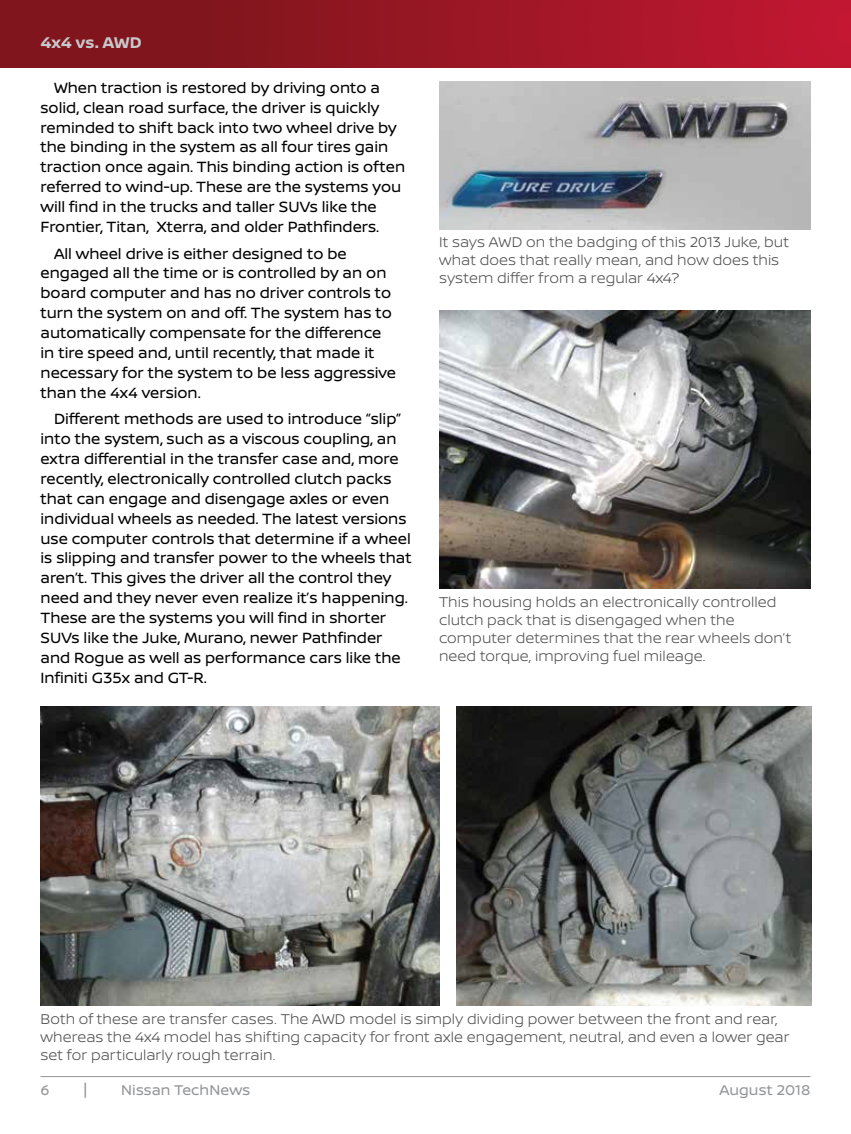
<style>
.page{position:relative;width:851px;height:1134px;background:#fff}
.page>*{position:absolute;margin:0;border:0;box-sizing:border-box;transform-origin:0 0}
.t1{font:700 16.5px "Nissan Brand";letter-spacing:-.005em;color:#c7c8ca}
.t2{font:15.75px/20px "Nissan Brand";color:#000}
.t3{font:300 15px/18px "Nissan Brand";letter-spacing:.005em;color:#4d4d4f}
.t4{font:15px "Nissan Brand";letter-spacing:.005em;color:#939598}
</style>
<div class="page">
<div style="left:0;top:0;width:850px;height:68px;background:linear-gradient(to right,#741519,#bf1831)"></div>
<hr style="left:40px;top:1076px;width:770px;height:1px;background:#939598">
<img style="left:439px;top:81px;width:371px;height:148px">
<img style="left:439px;top:310px;width:371px;height:279px">
<img style="left:456px;top:707px;width:355px;height:298px">
<img style="left:40px;top:707px;width:399px;height:298px">
<p class="t1" style="left:40px;top:30px;width:103px">4x4 vs. AWD</p>
<p class="t2" style="left:41px;top:77px;width:366px;text-indent:13px">When traction is restored by driving onto a solid, clean road surface, the driver is quickly reminded to shift back into two wheel drive by the binding in the system as all four tires gain traction once again. This binding action is often referred to wind-up. These are the systems you will find in the trucks and taller SUVs like the Frontier, Titan, Xterra, and older Pathfinders.</p>
<p class="t2" style="left:41px;top:243px;width:357px;text-indent:13px">All wheel drive is either designed to be engaged all the time or is controlled by an on board computer and has no driver controls to turn the system on and off. The system has to automatically compensate for the difference in tire speed and, until recently, that made it necessary for the system to be less aggressive than the 4x4 version.</p>
<p class="t2" style="left:41px;top:408px;width:373px;text-indent:13px">Different methods are used to introduce “slip” into the system, such as a viscous coupling, an extra differential in the transfer case and, more recently, electronically controlled clutch packs that can engage and disengage axles or even individual wheels as needed. The latest versions use computer controls that determine if a wheel is slipping and transfer power to the wheels that aren’t. This gives the driver all the control they need and they never even realize it’s happening.<br>These are the systems you will find in shorter SUVs like the Juke, Murano, newer Pathfinder and Rogue as well as performance cars like the Infiniti G35x and GT-R.</p>
<p class="t3" style="left:439px;top:233px;width:351px">It says AWD on the badging of this 2013 Juke, but what does that really mean, and how does this system differ from a regular 4x4?</p>
<p class="t3" style="left:439px;top:592px;width:354px">This housing holds an electronically controlled clutch pack that is disengaged when the computer determines that the rear wheels don’t need torque, improving fuel mileage.</p>
<p class="t3" style="left:40px;top:1009px;width:750px">Both of these are transfer cases. The AWD model is simply dividing power between the front and rear, whereas the 4x4 model has shifting capacity for front axle engagement, neutral, and even a lower gear set for particularly rough terrain.</p>
<p class="t4" style="left:40px;top:1079px;width:11px">6</p>
<p class="t4" style="left:84px;top:1078px;width:5px">|</p>
<p class="t4" style="left:121px;top:1079px;width:130px">Nissan TechNews</p>
<p class="t4" style="left:719px;top:1079px;width:92px">August 2018</p>
</div>
